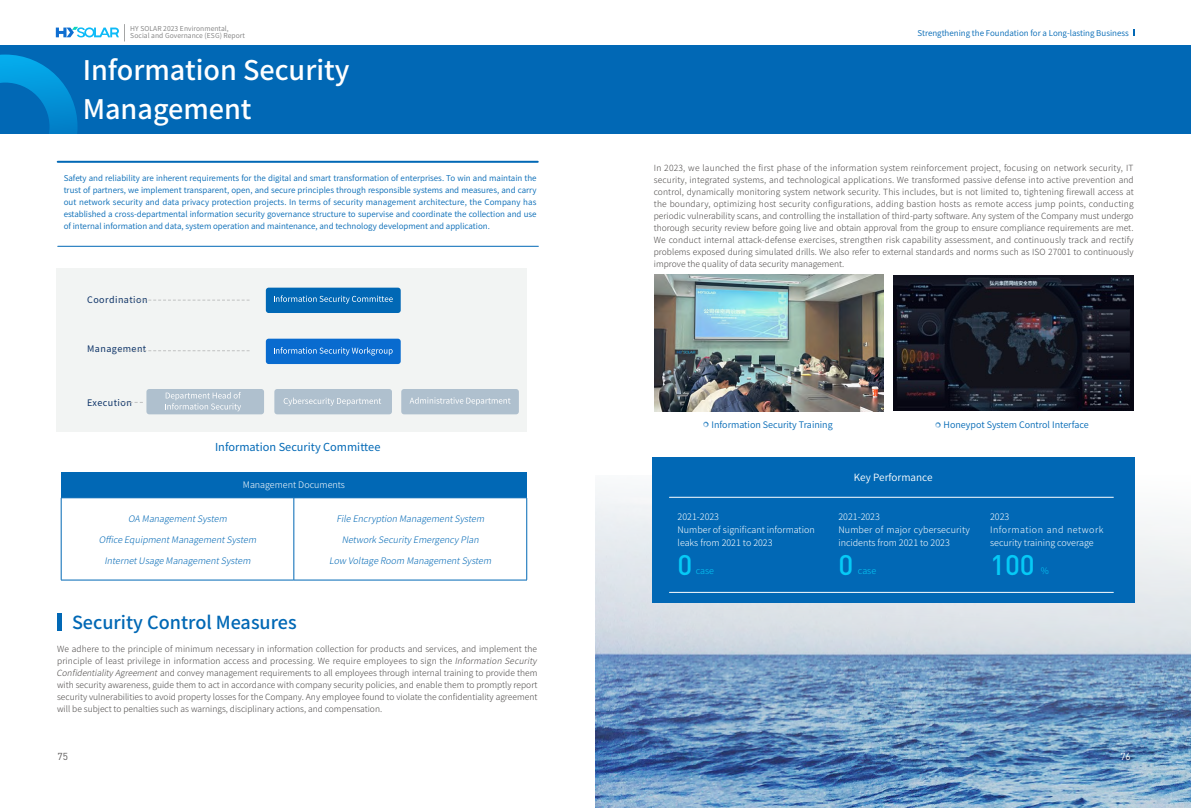
<style>
.page{position:relative;width:1191px;height:808px;background:#fff}
.page>*{position:absolute;margin:0;border:0;box-sizing:border-box;transform-origin:0 0}
.t1{font:500 28px "DIN Pro";color:#06caf6}
.t2{font:500 27px/39px "Source Han Sans CN";color:#fff}
.t3{font:500 18px "Source Han Sans CN";color:#0168b5}
.t4{font:11px "Source Han Sans CN";color:#0168b5}
.t5{font:10px "Source Han Sans CN";color:#fff}
.t6{font:10px "DIN";color:#595757}
.t7{font:10px "DIN";color:#fff}
.t8{font:300 9px/13px "Source Han Sans CN";color:#fff}
.t9{font:italic 300 9px "Source Han Sans CN";color:#0168b5}
.t10{font:9px "Source Han Sans CN";color:#0168b5}
.t11{font:9px "Source Han Sans CN";letter-spacing:.05em;color:#0b3166}
.t12{font:300 9px "Source Han Sans CN";color:#06caf6}
.t13{font:300 8.5px/12px "Source Han Sans CN";color:#4c4948}
.t14{font:8px/12px "Source Han Sans CN";color:#0168b5;text-align:justify}
.t15{font:8px "Source Han Sans SC";color:#0168b5}
.t16{font:6.8px/7.7px "Source Han Sans CN";letter-spacing:.01em;color:#7d7d7d}
.s1{font-style:italic}
</style>
<div class="page">
<svg style="left:56px;top:24px;width:69px;height:17px"></svg>
<img style="left:595px;top:476px;width:596px;height:332px">
<img style="left:654px;top:274px;width:229px;height:138px">
<img style="left:893px;top:275px;width:240px;height:135px">
<div style="left:0;top:45px;width:1191px;height:88px;background:#0168b5"></div>
<svg style="left:0;top:55px;width:78px;height:78px"></svg>
<div style="left:61px;top:472px;width:466px;height:26px;background:#0168b5"></div>
<svg style="left:62px;top:498px;width:464px;height:82px"></svg>
<hr style="left:61px;top:498px;width:1px;height:82px;background:#0168b5">
<hr style="left:293px;top:498px;width:1px;height:82px;background:#0168b5">
<hr style="left:526px;top:498px;width:1px;height:82px;background:#0168b5">
<hr style="left:61px;top:580px;width:233px;height:1px;background:#0168b5">
<hr style="left:294px;top:580px;width:233px;height:1px;background:#0168b5">
<hr style="left:58px;top:613px;width:4px;height:18px;background:#0168b5">
<hr style="left:58px;top:161px;width:480px;height:2px;background:#0168b5">
<hr style="left:58px;top:246px;width:480px;height:1px;background:#0168b5">
<div style="left:56px;top:268px;width:471px;height:164px;background:#f2f4f3"></div>
<div style="left:266px;top:288px;width:135px;height:25px;background:#0168b5;border-radius:3px"></div>
<div style="left:266px;top:339px;width:135px;height:25px;background:#096bcf;border-radius:3px"></div>
<div style="left:146px;top:389px;width:118px;height:25px;background:#afc0ce;border-radius:3px"></div>
<div style="left:274px;top:389px;width:118px;height:25px;background:#afc0ce;border-radius:3px"></div>
<div style="left:401px;top:389px;width:118px;height:25px;background:#afc0ce;border-radius:3px"></div>
<svg style="left:119px;top:300px;width:130px;height:1px"></svg>
<svg style="left:119px;top:350px;width:130px;height:1px"></svg>
<svg style="left:119px;top:402px;width:24px;height:1px"></svg>
<svg style="left:703px;top:422px;width:5px;height:5px"></svg>
<svg style="left:935px;top:422px;width:5px;height:6px"></svg>
<div style="left:652px;top:457px;width:482px;height:146px;background:#0168b5"></div>
<hr style="left:669px;top:497px;width:444px;height:1px;background:#fff">
<hr style="left:669px;top:592px;width:444px;height:1px;background:#fff">
<svg style="left:274px;top:295px;width:119px;height:9px"></svg>
<svg style="left:274px;top:347px;width:118px;height:9px"></svg>
<svg style="left:165px;top:392px;width:76px;height:19px"></svg>
<svg style="left:284px;top:398px;width:97px;height:8px"></svg>
<svg style="left:409px;top:397px;width:101px;height:8px"></svg>
<p class="t16" style="left:130px;top:25px;width:116px">HY SOLAR 2023 Environmental,<br>Social and Governance (ESG) Report</p>
<h2 class="t2" style="left:83px;top:51px;width:268px">Information Security<br>Management</h2>
<p class="t14" style="left:64px;top:173px;width:474px">Safety and reliability are inherent requirements for the digital and smart transformation of enterprises. To win and maintain the trust of partners, we implement transparent, open, and secure principles through responsible systems and measures, and carry out network security and data privacy protection projects. In terms of security management architecture, the Company has established a cross-departmental information security governance structure to supervise and coordinate the collection and use of internal information and data, system operation and maintenance, and technology development and application.</p>
<p class="t11" style="left:87px;top:294px;width:62px">Coordination</p>
<p class="t11" style="left:87px;top:344px;width:61px">Management</p>
<p class="t11" style="left:87px;top:398px;width:46px">Execution</p>
<p class="t4" style="left:215px;top:440px;width:167px">Information Security Committee</p>
<p class="t8" style="left:243px;top:478px;width:104px">Management Documents</p>
<p class="t9" style="left:128px;top:513px;width:105px">OAManagementSystem</p>
<p class="t9" style="left:99px;top:534px;width:163px">OfficeEquipmentManagementSystem</p>
<p class="t9" style="left:104px;top:555px;width:152px">InternetUsageManagementSystem</p>
<p class="t9" style="left:336px;top:513px;width:154px">FileEncryptionManagementSystem</p>
<p class="t9" style="left:342px;top:534px;width:143px">NetworkSecurityEmergencyPlan</p>
<p class="t9" style="left:329px;top:555px;width:168px">LowVoltageRoomManagementSystem</p>
<h3 class="t3" style="left:72px;top:612px;width:226px">Security Control Measures</h3>
<p class="t13" style="left:57px;top:643px;width:486px">We adhere to the principle of minimum necessary in information collection for products and services, and implement the principle of least privilege in information access and processing. We require employees to sign the <span class="s1">InformationSecurity ConfidentialityAgreement</span>and convey management requirements to all employees through internal training to provide them with security awareness, guide them to act in accordance with company security policies, and enable them to promptly report security vulnerabilities to avoid property losses for the Company. Any employee found to violate the confidentiality agreement will be subject to penalties such as warnings, disciplinary actions, and compensation.</p>
<p class="t6" style="left:58px;top:751px;width:12px">75</p>
<p class="t15" style="left:917px;top:28px;width:213px">Strengthening the Foundation for a Long-lasting Business</p>
<p class="t13" style="left:654px;top:162px;width:481px;text-align:justify">In 2023, we launched the first phase of the information system reinforcement project, focusing on network security, IT security, integrated systems, and technological applications. We transformed passive defense into active prevention and control, dynamically monitoring system network security. This includes, but is not limited to, tightening firewall access at the boundary, optimizing host security configurations, adding bastion hosts as remote access jump points, conducting periodic vulnerability scans, and controlling the installation of third-party software. Any system of the Company must undergo thorough security review before going live and obtain approval from the group to ensure compliance requirements are met.<br>We conduct internal attack-defense exercises, strengthen risk capability assessment, and continuously track and rectify problems exposed during simulated drills. We also refer to external standards and norms such as ISO 27001 to continuously improve the quality of data security management.</p>
<p class="t10" style="left:711px;top:419px;width:123px">Information Security Training</p>
<p class="t10" style="left:943px;top:420px;width:147px">Honeypot System Control Interface</p>
<p class="t5" style="left:854px;top:472px;width:80px">Key Performance</p>
<p class="t8" style="left:838px;top:510px;width:133px">2021-2023<br>Number of major cybersecurity incidents from 2021 to 2023</p>
<p class="t8" style="left:677px;top:510px;width:139px">2021-2023<br>Number of significant information leaks from 2021 to 2023</p>
<p class="t8" style="left:990px;top:510px;width:115px">2023<br>Information and network security training coverage</p>
<h1 class="t1" style="left:677px;top:546px;width:16px">0</h1>
<h1 class="t1" style="left:838px;top:546px;width:16px">0</h1>
<h1 class="t1" style="left:990px;top:546px;width:46px">100</h1>
<p class="t12" style="left:1041px;top:565px;width:10px">%</p>
<p class="t12" style="left:696px;top:565px;width:20px">case</p>
<p class="t12" style="left:858px;top:565px;width:20px">case</p>
<p class="t7" style="left:1120px;top:751px;width:12px">76</p>
</div>
